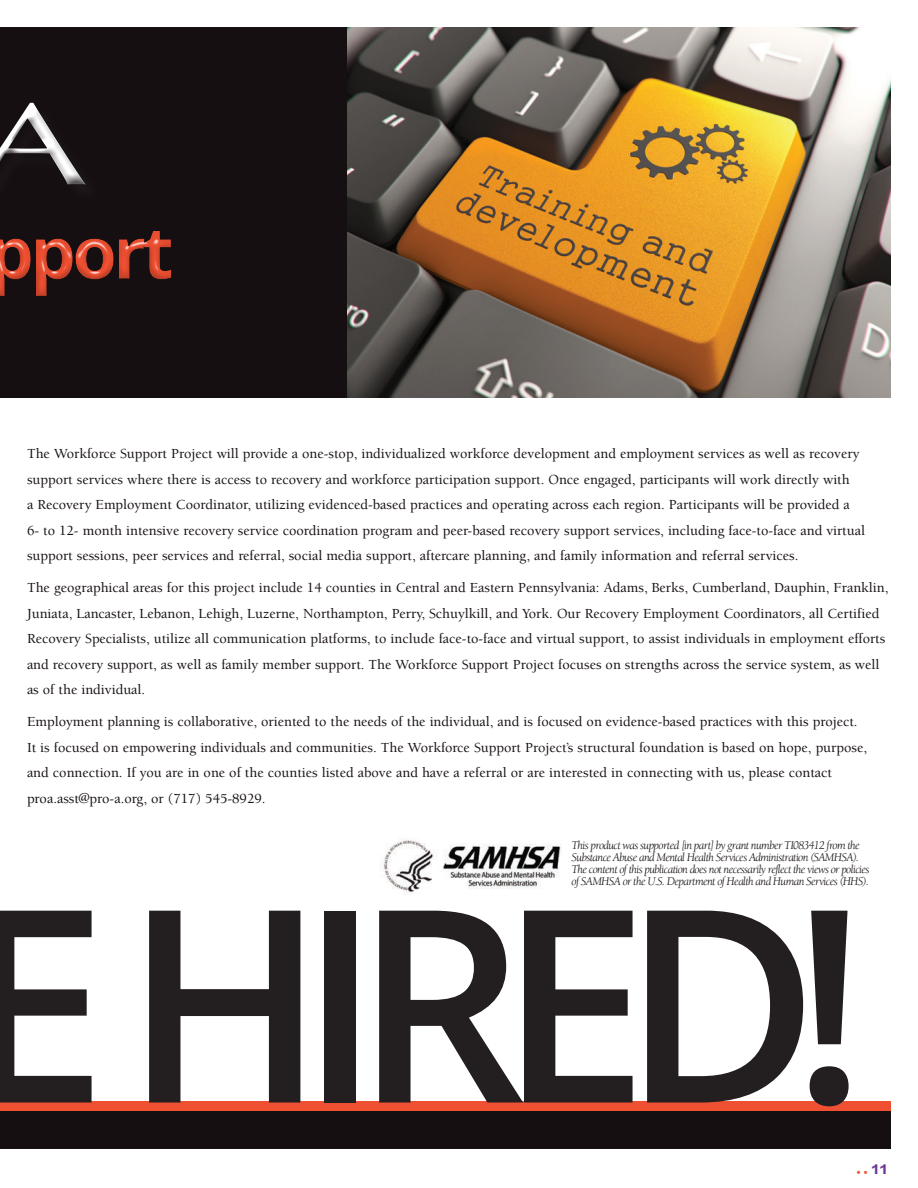
<style>
.page{position:relative;width:918px;height:1188px;background:#fff}
.page>*{position:absolute;margin:0;border:0;box-sizing:border-box;transform-origin:0 0}
.t1{font:600 268.8px "Open Sans";letter-spacing:-.1em;color:#231f20}
.t2{font:117.15px "Optima";color:#fff;scale:1.5 1}
.t3{font:700 72px "Open Sans";letter-spacing:-.05em;color:#ef5032}
.t4{font:500 14.25px/25.5px "Berkeley";color:#160f11}
.t5{font:italic 12px/12px "Berkeley";letter-spacing:-.05em;color:#160f11}
.t6{font:700 10.5px "Arial";color:#ef5032}
</style>
<div class="page">
<div style="left:0;top:1101px;width:891px;height:12px;background:#ef5032"></div>
<div style="left:0;top:1112px;width:891px;height:37px;background:#160f11"></div>
<div style="left:0;top:27px;width:891px;height:370px;background:#160f11"></div>
<img style="left:348px;top:27px;width:543px;height:370px">
<img style="left:381px;top:839px;width:180px;height:56px">
<h2 class="t2" style="left:-28px;top:77px;width:80px">A</h2>
<h3 class="t3" style="left:-12px;top:202px;width:187px">pport</h3>
<p class="t4" style="left:27px;top:441px;width:840px">The Workforce Support Project will provide a one-stop, individualized workforce development and employment services as well as recovery support services where there is access to recovery and workforce participation support. Once engaged, participants will work directly with<br>a Recovery Employment Coordinator, utilizing evidenced-based practices and operating across each region. Participants will be provided a 6- to 12- month intensive recovery service coordination program and peer-based recovery support services, including face-to-face and virtual support sessions, peer services and referral, social media support, aftercare planning, and family information and referral services.</p>
<p class="t4" style="left:27px;top:575px;width:863px">The geographical areas for this project include 14 counties in Central and Eastern Pennsylvania: Adams, Berks, Cumberland, Dauphin, Franklin, Juniata, Lancaster, Lebanon, Lehigh, Luzerne, Northampton, Perry, Schuylkill, and York. Our Recovery Employment Coordinators, all Certified Recovery Specialists, utilize all communication platforms, to include face-to-face and virtual support, to assist individuals in employment efforts and recovery support, as well as family member support. The Workforce Support Project focuses on strengths across the service system, as well as of the individual.</p>
<p class="t4" style="left:27px;top:710px;width:842px">Employment planning is collaborative, oriented to the needs of the individual, and is focused on evidence-based practices with this project.<br>It is focused on empowering individuals and communities. The Workforce Support Project’s structural foundation is based on hope, purpose, and connection. If you are in one of the counties listed above and have a referral or are interested in connecting with us, please contact proa.asst@pro-a.org, or (717) 545-8929.</p>
<p class="t5" style="left:572px;top:840px;width:300px">This product was supported [in part] by grant number TI083412 from the Substance Abuse and Mental Health Services Administration (SAMHSA).<br>The content of this publication does not necessarily reflect the views or policies of SAMHSA or the U.S. Department of Health and Human Services (HHS).</p>
<h1 class="t1" style="left:-42px;top:821px;width:910px">E HIRED!</h1>
<p class="t6" style="left:857px;top:1165px;width:33px">• • <sup>11</sup></p>
</div>
